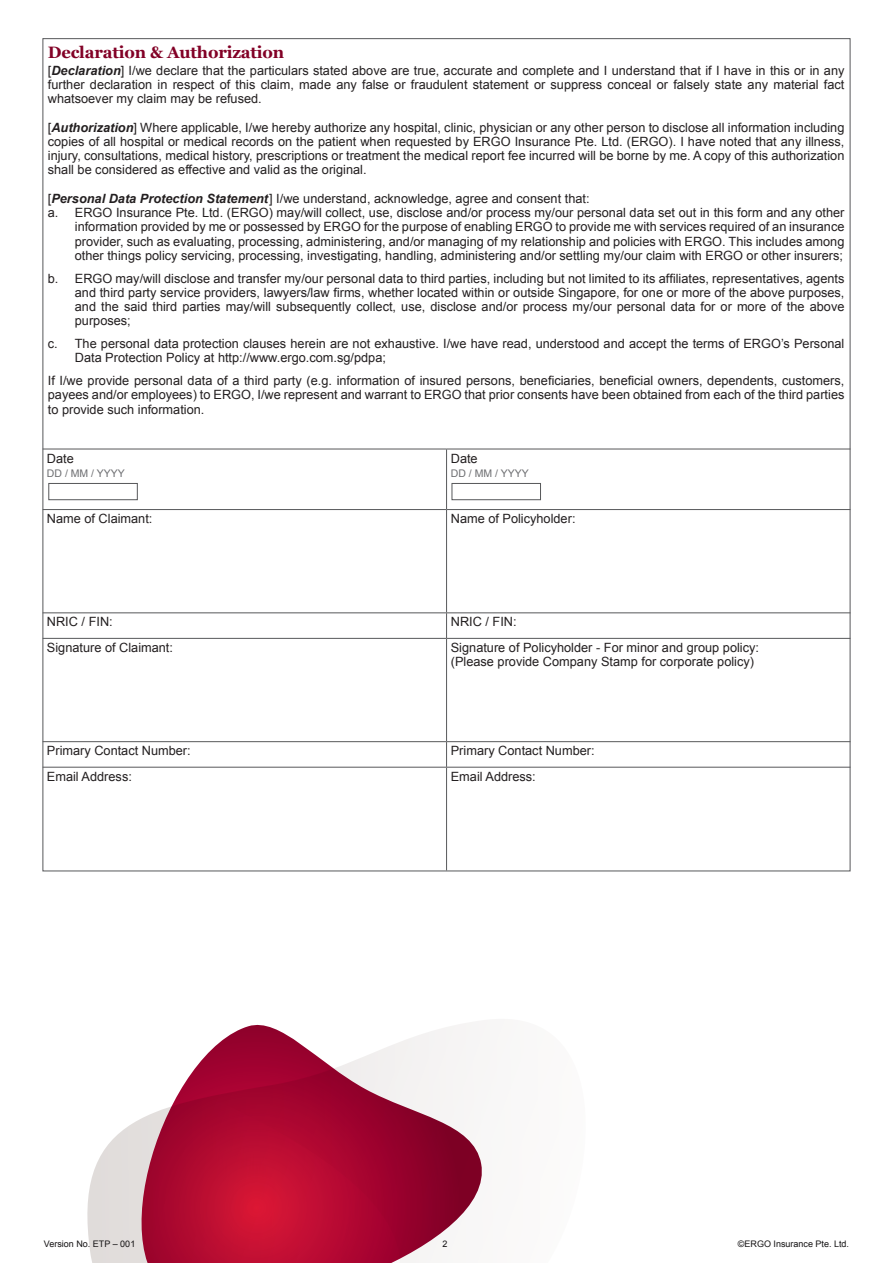
<style>
.page{position:relative;width:893px;height:1263px;background:#fff}
.page>*{position:absolute;margin:0;border:0;box-sizing:border-box;transform-origin:0 0}
.t1{font:700 16.5px "Georgia";letter-spacing:-.01em;color:#820126}
.t2{font:12.75px/14.2px "Arial";color:#231f20;text-align:justify}
.t3{font:10.5px "Arial";color:#6c6d70}
.t4{font:9px "Arial";color:#151314}
.s1{font-weight:700;font-style:italic}
</style>
<div class="page">
<svg style="left:94px;top:1022px;width:388px;height:241px"></svg>
<hr style="left:43px;top:449px;width:404px;height:1px;background:#57585a">
<hr style="left:43px;top:509px;width:404px;height:1px;background:#57585a">
<hr style="left:43px;top:612px;width:404px;height:1px;background:#57585a">
<hr style="left:43px;top:638px;width:404px;height:1px;background:#57585a">
<hr style="left:43px;top:741px;width:404px;height:1px;background:#57585a">
<hr style="left:446px;top:449px;width:1px;height:60px;background:#57585a">
<hr style="left:446px;top:510px;width:1px;height:102px;background:#57585a">
<svg style="left:446px;top:613px;width:1px;height:25px"></svg>
<hr style="left:446px;top:639px;width:1px;height:102px;background:#57585a">
<svg style="left:446px;top:742px;width:1px;height:25px"></svg>
<hr style="left:447px;top:449px;width:403px;height:1px;background:#57585a">
<hr style="left:447px;top:509px;width:403px;height:1px;background:#57585a">
<hr style="left:447px;top:612px;width:403px;height:1px;background:#57585a">
<hr style="left:447px;top:638px;width:403px;height:1px;background:#57585a">
<hr style="left:447px;top:741px;width:403px;height:1px;background:#57585a">
<hr style="left:43px;top:767px;width:404px;height:1px;background:#57585a">
<hr style="left:446px;top:767px;width:1px;height:103px;background:#57585a">
<hr style="left:447px;top:767px;width:403px;height:1px;background:#57585a">
<div style="left:48px;top:483px;width:90px;height:17px;border:1px solid #57585a"></div>
<div style="left:452px;top:483px;width:89px;height:17px;border:1px solid #57585a"></div>
<p class="t1" style="left:48px;top:40px;width:238px">Declaration &amp; Authorization</p>
<p class="t2" style="left:48px;top:63px;width:798px">[<span class="s1">Declaration</span>] I/we declare that the particulars stated above are true, accurate and complete and I understand that if I have in this or in any further declaration in respect of this claim, made any false or fraudulent statement or suppress conceal or falsely state any material fact whatsoever my claim may be refused.</p>
<p class="t2" style="left:48px;top:120px;width:798px">[<span class="s1">Authorization</span>] Where applicable, I/we hereby authorize any hospital, clinic, physician or any other person to disclose all information including copies of all hospital or medical records on the patient when requested by ERGO Insurance Pte. Ltd. (ERGO). I have noted that any illness, injury, consultations, medical history, prescriptions or treatment the medical report fee incurred will be borne by me. A copy of this authorization shall be considered as effective and valid as the original.</p>
<p class="t2" style="left:48px;top:191px;width:543px">[<span class="s1">Personal Data Protection Statement</span>] I/we understand, acknowledge, agree and consent that:</p>
<p class="t2" style="left:48px;top:206px;width:798px">a. ERGO Insurance Pte. Ltd. (ERGO) may/will collect, use, disclose and/or process my/our personal data set out in this form and any other</p>
<p class="t2" style="left:75px;top:220px;width:771px">information provided by me or possessed by ERGO for the purpose of enabling ERGO to provide me with services required of an insurance</p>
<p class="t2" style="left:75px;top:234px;width:771px">provider, such as evaluating, processing, administering, and/or managing of my relationship and policies with ERGO. This includes among</p>
<p class="t2" style="left:75px;top:248px;width:770px">other things policy servicing, processing, investigating, handling, administering and/or settling my/our claim with ERGO or other insurers;</p>
<p class="t2" style="left:75px;top:271px;width:771px;text-indent:-27px">b. ERGO may/will disclose and transfer my/our personal data to third parties, including but not limited to its affiliates, representatives, agents and third party service providers, lawyers/law firms, whether located within or outside Singapore, for one or more of the above purposes, and the said third parties may/will subsequently collect, use, disclose and/or process my/our personal data for or more of the above purposes;</p>
<p class="t2" style="left:75px;top:337px;width:771px;text-indent:-27px">c. The personal data protection clauses herein are not exhaustive. I/we have read, understood and accept the terms of ERGO’s Personal<br>Data Protection Policy at http://www.ergo.com.sg/pdpa;</p>
<p class="t2" style="left:48px;top:374px;width:798px">If I/we provide personal data of a third party (e.g. information of insured persons, beneficiaries, beneficial owners, dependents, customers, payees and/or employees) to ERGO, I/we represent and warrant to ERGO that prior consents have been obtained from each of the third parties to provide such information.</p>
<p class="t2" style="left:47px;top:451px;width:28px">Date</p>
<p class="t3" style="left:47px;top:466px;width:79px">DD / MM / YYYY</p>
<p class="t2" style="left:451px;top:451px;width:28px">Date</p>
<p class="t3" style="left:451px;top:466px;width:79px">DD / MM / YYYY</p>
<p class="t2" style="left:47px;top:512px;width:107px">Name of Claimant:</p>
<p class="t2" style="left:451px;top:512px;width:126px">Name of Policyholder:</p>
<p class="t2" style="left:47px;top:615px;width:67px">NRIC / FIN:</p>
<p class="t2" style="left:451px;top:615px;width:67px">NRIC / FIN:</p>
<p class="t2" style="left:47px;top:640px;width:128px">Signature of Claimant:</p>
<p class="t2" style="left:451px;top:640px;width:310px">Signature of Policyholder - For minor and group policy: (Please provide Company Stamp for corporate policy)</p>
<p class="t2" style="left:47px;top:744px;width:145px">Primary Contact Number:</p>
<p class="t2" style="left:451px;top:744px;width:145px">Primary Contact Number:</p>
<p class="t2" style="left:47px;top:769px;width:87px">Email Address:</p>
<p class="t2" style="left:451px;top:769px;width:87px">Email Address:</p>
<p class="t4" style="left:44px;top:1238px;width:93px">Version No. ETP – 001</p>
<p class="t4" style="left:442px;top:1238px;width:7px">2</p>
<p class="t4" style="left:738px;top:1238px;width:113px">©ERGO Insurance Pte. Ltd.</p>
</div>
